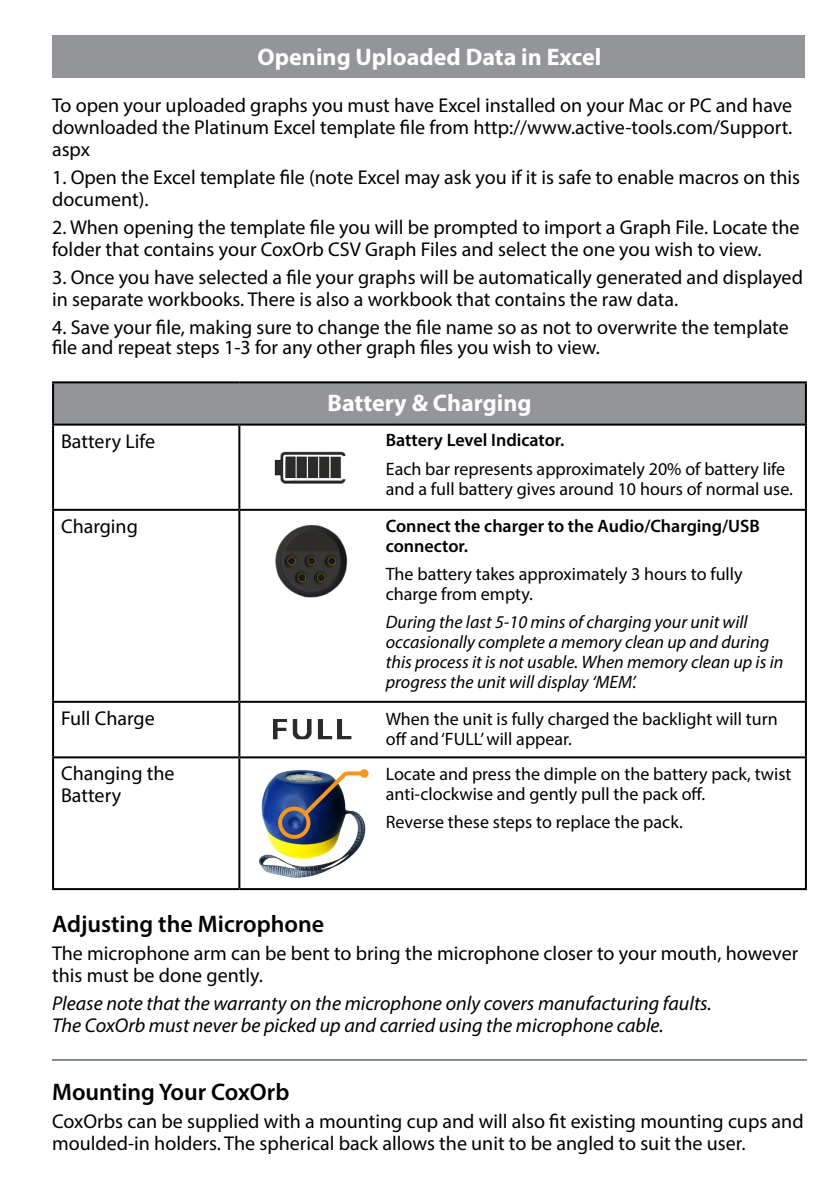
<style>
.page{position:relative;width:840px;height:1191px;background:#fff}
.page>*{position:absolute;margin:0;border:0;box-sizing:border-box;transform-origin:0 0}
.t1{font:700 24px "Myriad Pro";color:#fff}
.t2{font:600 24px "Myriad Pro";color:#000}
.t3{font:20px/22px "Myriad Pro";color:#000}
.t4{font:italic 20px/22px "Myriad Pro";color:#000}
.t5{font:18px/20px "Myriad Pro";color:#000}
.t6{font:italic 18px/20px "Myriad Pro";color:#000}
.t7{font:600 18px/20px "Myriad Pro";color:#000}
</style>
<div class="page">
<hr style="left:52px;top:1059px;width:754px;height:1px;background:#061f20">
<div style="left:52px;top:35px;width:752px;height:42px;background:#939598"></div>
<div style="left:53px;top:382px;width:752px;height:43px;background:#939598"></div>
<hr style="left:52px;top:381px;width:187px;height:2px;background:#000">
<hr style="left:52px;top:383px;width:2px;height:40px;background:#000">
<hr style="left:239px;top:381px;width:567px;height:2px;background:#000">
<hr style="left:804px;top:383px;width:2px;height:40px;background:#000">
<hr style="left:52px;top:423px;width:187px;height:2px;background:#000">
<hr style="left:52px;top:425px;width:2px;height:84px;background:#000">
<hr style="left:239px;top:423px;width:567px;height:2px;background:#000">
<hr style="left:238px;top:425px;width:2px;height:84px;background:#000">
<hr style="left:804px;top:425px;width:2px;height:84px;background:#000">
<hr style="left:52px;top:509px;width:187px;height:2px;background:#000">
<hr style="left:52px;top:511px;width:2px;height:190px;background:#000">
<hr style="left:239px;top:509px;width:567px;height:2px;background:#000">
<hr style="left:238px;top:511px;width:2px;height:190px;background:#000">
<hr style="left:804px;top:511px;width:2px;height:190px;background:#000">
<hr style="left:52px;top:701px;width:187px;height:2px;background:#000">
<hr style="left:52px;top:703px;width:2px;height:53px;background:#000">
<hr style="left:239px;top:701px;width:567px;height:2px;background:#000">
<hr style="left:238px;top:703px;width:2px;height:53px;background:#000">
<hr style="left:804px;top:703px;width:2px;height:53px;background:#000">
<hr style="left:52px;top:756px;width:187px;height:2px;background:#000">
<hr style="left:52px;top:758px;width:2px;height:130px;background:#000">
<hr style="left:239px;top:756px;width:567px;height:2px;background:#000">
<hr style="left:238px;top:758px;width:2px;height:130px;background:#000">
<hr style="left:804px;top:758px;width:2px;height:130px;background:#000">
<hr style="left:52px;top:888px;width:187px;height:2px;background:#000">
<hr style="left:239px;top:888px;width:567px;height:2px;background:#000">
<img style="left:274px;top:451px;width:72px;height:33px">
<img style="left:275px;top:524px;width:73px;height:74px">
<img style="left:273px;top:719px;width:79px;height:21px">
<img style="left:258px;top:769px;width:110px;height:109px">
<div style="left:278px;top:806px;width:32px;height:33px;border:4px solid #f8971d;border-radius:50%"></div>
<div style="left:360px;top:769px;width:8px;height:8px;border:4px solid #f8971d;border-radius:50%"></div>
<svg style="left:351px;top:771px;width:13px;height:4px"></svg>
<svg style="left:299px;top:769px;width:52px;height:50px"></svg>
<p class="t1" style="left:257px;top:41px;width:345px">Opening Uploaded Data in Excel</p>
<p class="t3" style="left:52px;top:94px;width:741px;text-align:justify">To open your uploaded graphs you must have Excel installed on your Mac or PC and have downloaded the Platinum Excel template file from http://www.active-tools.com/Support. aspx</p>
<p class="t3" style="left:52px;top:166px;width:749px">1. Open the Excel template file (note Excel may ask you if it is safe to enable macros on this document).</p>
<p class="t3" style="left:52px;top:216px;width:748px">2. When opening the template file you will be prompted to import a Graph File. Locate the folder that contains your CoxOrb CSV Graph Files and select the one you wish to view.</p>
<p class="t3" style="left:52px;top:266px;width:752px">3. Once you have selected a file your graphs will be automatically generated and displayed in separate workbooks. There is also a workbook that contains the raw data.</p>
<p class="t3" style="left:52px;top:317px;width:737px;line-height:20px">4. Save your file, making sure to change the file name so as not to overwrite the template file and repeat steps 1-3 for any other graph files you wish to view.</p>
<p class="t3" style="left:61px;top:429px;width:95px">Battery Life</p>
<p class="t3" style="left:61px;top:515px;width:78px">Charging</p>
<p class="t3" style="left:61px;top:707px;width:95px">Full Charge</p>
<p class="t3" style="left:61px;top:762px;width:115px">Changing the<br>Battery</p>
<p class="t1" style="left:327px;top:387px;width:205px">Battery &amp; Charging</p>
<p class="t7" style="left:385px;top:430px;width:180px">Battery Level Indicator.</p>
<p class="t5" style="left:385px;top:458px;width:408px">Each bar represents approximately 20% of battery life and a full battery gives around 10 hours of normal use.</p>
<p class="t7" style="left:385px;top:515px;width:375px">Connect the charger to the Audio/Charging/USB connector.</p>
<p class="t5" style="left:385px;top:563px;width:358px">The battery takes approximately 3 hours to fully charge from empty.</p>
<p class="t6" style="left:385px;top:611px;width:399px">During the last 5-10 mins of charging your unit will occasionally complete a memory clean up and during this process it is not usable. When memory clean up is in progress the unit will display ‘MEM’.</p>
<p class="t5" style="left:385px;top:708px;width:393px">When the unit is fully charged the backlight will turn off and ‘FULL’ will appear.</p>
<p class="t5" style="left:385px;top:763px;width:407px">Locate and press the dimple on the battery pack, twist anti-clockwise and gently pull the pack off.</p>
<p class="t5" style="left:385px;top:811px;width:298px">Reverse these steps to replace the pack.</p>
<p class="t2" style="left:52px;top:908px;width:273px">Adjusting the Microphone</p>
<p class="t3" style="left:52px;top:942px;width:747px">The microphone arm can be bent to bring the microphone closer to your mouth, however this must be done gently.</p>
<p class="t4" style="left:52px;top:992px;width:660px">Please note that the warranty on the microphone only covers manufacturing faults.<br>The CoxOrb must never be picked up and carried using the microphone cable.</p>
<p class="t2" style="left:52px;top:1076px;width:239px">Mounting Your CoxOrb</p>
<p class="t3" style="left:52px;top:1109px;width:752px">CoxOrbs can be supplied with a mounting cup and will also fit existing mounting cups and moulded-in holders. The spherical back allows the unit to be angled to suit the user.</p>
</div>
